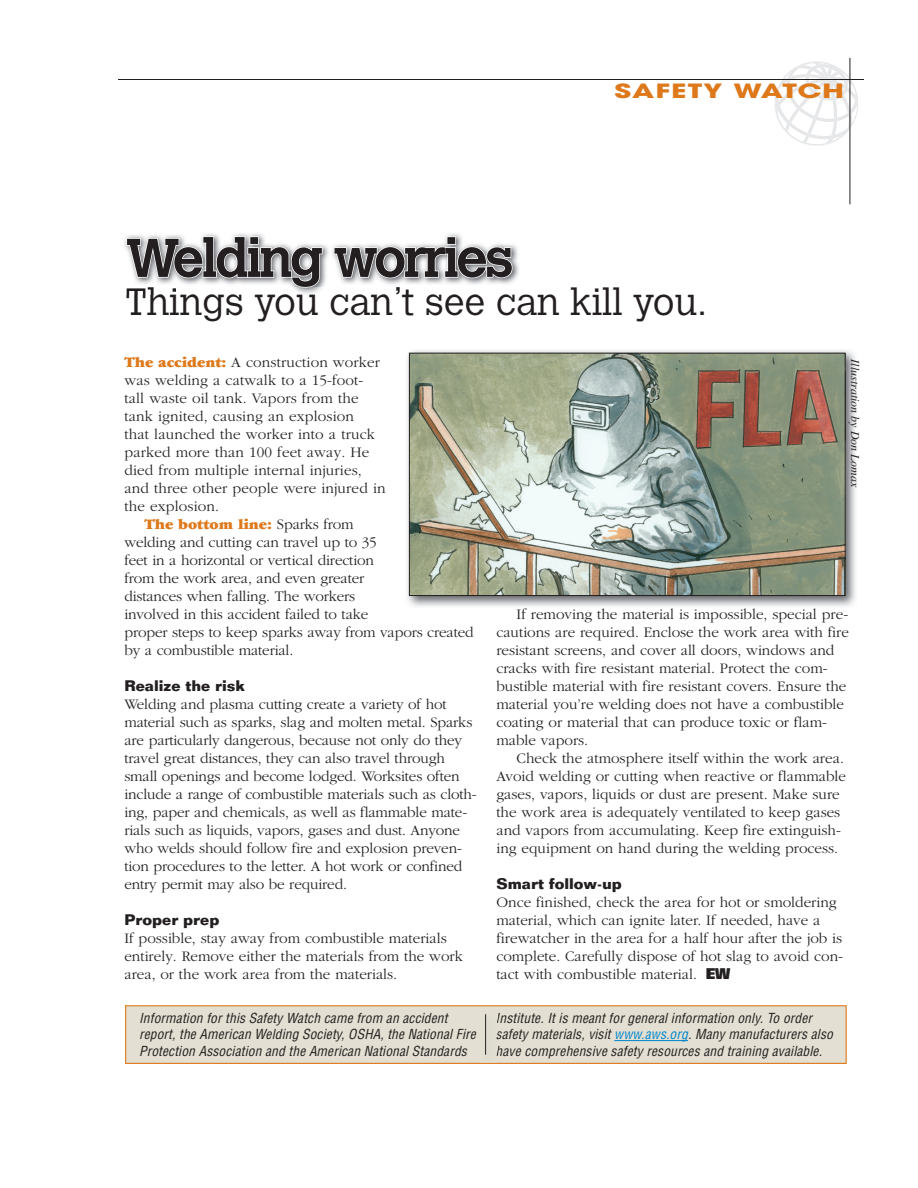
<style>
.page{position:relative;width:918px;height:1188px;background:#fff}
.page>*{position:absolute;margin:0;border:0;box-sizing:border-box;transform-origin:0 0}
.t1{font:700 54px "Calvert";letter-spacing:-.05em;color:#231f20}
.t2{font:300 37.5px "Calvert";color:#231f20}
.t3{font:700 19.5px "Avant Garde";letter-spacing:.035em;color:#de791b;scale:1.5 1}
.t4{font:300 15.15px/18px "Garamond";color:#231f20}
.t5{font:900 15.15px "Garamond";color:#de791b}
.t6{font:700 15px "Folio";color:#231f20}
.t7{font:italic condensed 13.5px/16.5px "Helvetica";letter-spacing:.01em;color:#231f20}
.t8{font:italic 12px "Times";color:#231f20}
.s1{font-weight:900;color:#de791b}
.s2{font-weight:300;color:#231f20}
.s3{font-family:"Folio";font-weight:800}
.s4{color:#0084ca}
</style>
<div class="page">
<svg style="left:775px;top:61px;width:83px;height:85px"></svg>
<hr style="left:118px;top:79px;width:746px;height:1px;background:#231f20">
<hr style="left:850px;top:58px;width:1px;height:146px;background:#231f20">
<svg style="left:125px;top:1005px;width:722px;height:59px;background:#e2dbcb"></svg>
<hr style="left:485px;top:1014px;width:1px;height:41px;background:#231f20">
<img style="left:124px;top:233px;width:395px;height:62px">
<img style="left:127px;top:287px;width:392px;height:8px">
<svg style="left:126px;top:236px;width:197px;height:52px"></svg>
<svg style="left:333px;top:236px;width:180px;height:43px"></svg>
<img style="left:407px;top:350px;width:449px;height:257px">
<img style="left:411px;top:355px;width:432px;height:239px">
<div style="left:409px;top:353px;width:436px;height:243px;border:1px solid #231f20"></div>
<p class="t3" style="left:615px;top:78px;width:155px">SAFETY WATCH</p>
<p class="t1" style="left:125px;top:224px;width:390px">Welding worries</p>
<p class="t2" style="left:125px;top:281px;width:583px">Things you can’t see can kill you.</p>
<p class="t4" style="left:124px;top:354px;width:257px"><span class="s1">The accident:</span> A construction worker</p>
<p class="t4" style="left:124px;top:372px;width:241px">was welding a catwalk to a 15-foot-</p>
<p class="t4" style="left:124px;top:390px;width:236px">tall waste oil tank. Vapors from the</p>
<p class="t4" style="left:124px;top:408px;width:231px">tank ignited, causing an explosion</p>
<p class="t4" style="left:124px;top:426px;width:252px">that launched the worker into a truck</p>
<p class="t4" style="left:124px;top:444px;width:247px">parked more than 100 feet away. He</p>
<p class="t4" style="left:124px;top:462px;width:239px">died from multiple internal injuries,</p>
<p class="t4" style="left:124px;top:480px;width:263px">and three other people were injured in</p>
<p class="t4" style="left:124px;top:498px;width:96px">the explosion.</p>
<p class="t5" style="left:145px;top:516px;width:211px">The bottom line: <span class="s2">Sparks from</span></p>
<p class="t4" style="left:124px;top:534px;width:254px">welding and cutting can travel up to 35</p>
<p class="t4" style="left:124px;top:552px;width:251px">feet in a horizontal or vertical direction</p>
<p class="t4" style="left:124px;top:570px;width:241px">from the work area, and even greater</p>
<p class="t4" style="left:124px;top:588px;width:232px">distances when falling. The workers</p>
<p class="t4" style="left:124px;top:606px;width:246px">involved in this accident failed to take</p>
<p class="t4" style="left:124px;top:624px;width:351px">proper steps to keep sparks away from vapors created</p>
<p class="t4" style="left:124px;top:642px;width:170px">by a combustible material.</p>
<p class="t6" style="left:124px;top:677px;width:122px">Realize the risk</p>
<p class="t4" style="left:124px;top:696px;width:354px">Welding and plasma cutting create a variety of hot material such as sparks, slag and molten metal. Sparks are particularly dangerous, because not only do they travel great distances, they can also travel through small openings and become lodged. Worksites often include a range of combustible materials such as cloth&shy;ing, paper and chemicals, as well as flammable mate&shy;rials such as liquids, vapors, gases and dust. Anyone who welds should follow fire and explosion preven&shy;tion procedures to the letter. A hot work or confined entry permit may also be required.</p>
<p class="t6" style="left:124px;top:911px;width:97px">Proper prep</p>
<p class="t4" style="left:124px;top:930px;width:340px">If possible, stay away from combustible materials entirely. Remove either the materials from the work area, or the work area from the materials.</p>
<p class="t8" style="left:862px;top:359px;width:129px;rotate:90deg">Illustration by Don Lomax</p>
<p class="t4" style="left:517px;top:606px;width:333px">If removing the material is impossible, special pre-</p>
<p class="t4" style="left:496px;top:624px;width:354px">cautions are required. Enclose the work area with fire</p>
<p class="t4" style="left:496px;top:642px;width:339px">resistant screens, and cover all doors, windows and</p>
<p class="t4" style="left:496px;top:660px;width:333px">cracks with fire resistant material. Protect the com-</p>
<p class="t4" style="left:496px;top:678px;width:352px">bustible material with fire resistant covers. Ensure the</p>
<p class="t4" style="left:496px;top:696px;width:349px">material you’re welding does not have a combustible</p>
<p class="t4" style="left:496px;top:714px;width:332px">coating or material that can produce toxic or flam-</p>
<p class="t4" style="left:496px;top:732px;width:93px">mable vapors.</p>
<p class="t4" style="left:517px;top:750px;width:329px">Check the atmosphere itself within the work area.</p>
<p class="t4" style="left:496px;top:768px;width:351px">Avoid welding or cutting when reactive or flammable</p>
<p class="t4" style="left:496px;top:786px;width:345px">gases, vapors, liquids or dust are present. Make sure</p>
<p class="t4" style="left:496px;top:804px;width:345px">the work area is adequately ventilated to keep gases</p>
<p class="t4" style="left:496px;top:822px;width:346px">and vapors from accumulating. Keep fire extinguish-</p>
<p class="t4" style="left:496px;top:840px;width:343px">ing equipment on hand during the welding process.</p>
<p class="t6" style="left:496px;top:875px;width:127px">Smart follow-up</p>
<p class="t4" style="left:496px;top:894px;width:348px">Once finished, check the area for hot or smoldering material, which can ignite later. If needed, have a firewatcher in the area for a half hour after the job is complete. Carefully dispose of hot slag to avoid con&shy;tact with combustible material. <span class="s3">EW</span></p>
<p class="t7" style="left:139px;top:1010px;width:338px">Information for this Safety Watch came from an accident report, the American Welding Society, OSHA, the National Fire<br>Protection Association and the American National Standards</p>
<p class="t7" style="left:496px;top:1010px;width:339px">Institute. It is meant for general information only. To order safety materials, visit <span class="s4">www.aws.org</span>. Many manufacturers also have comprehensive safety resources and training available.</p>
</div>
